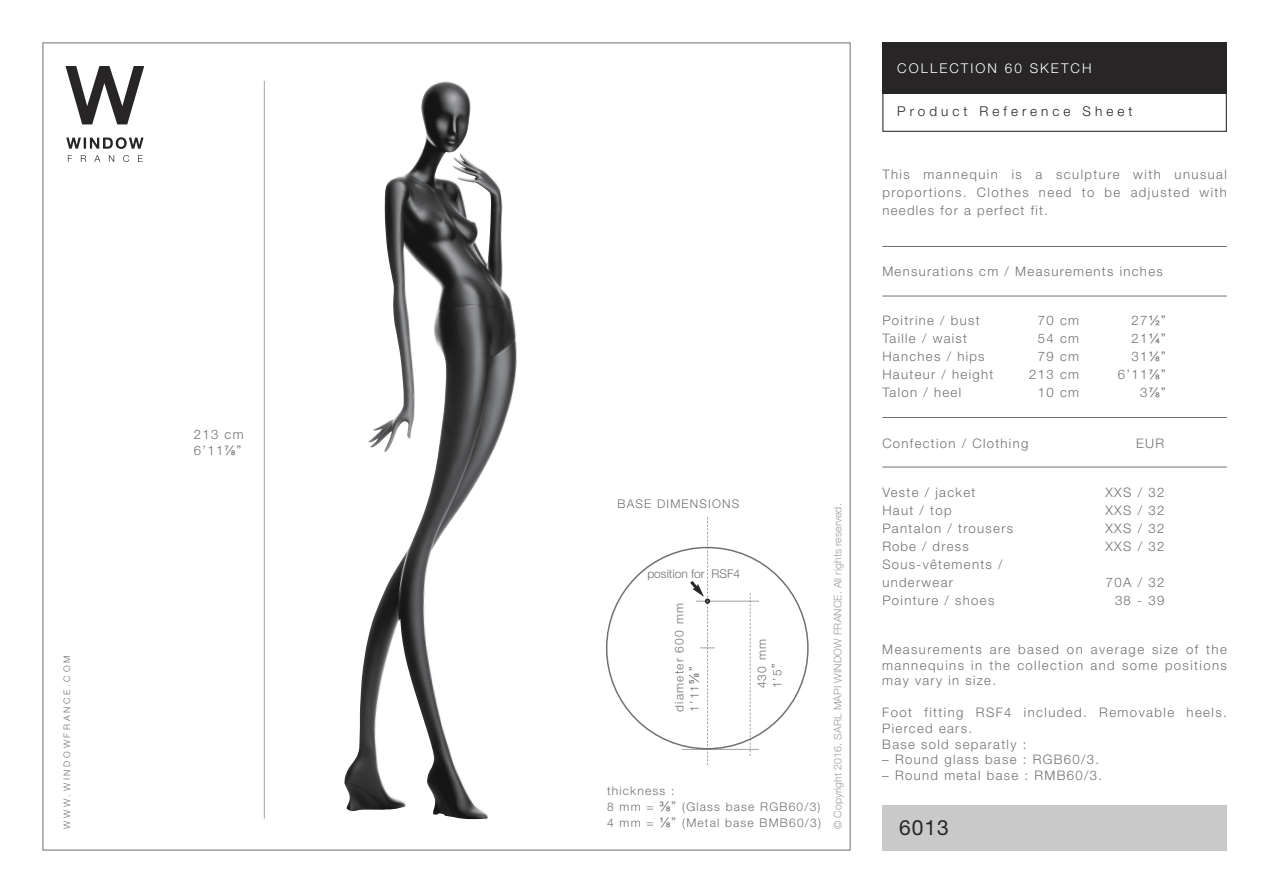
<style>
.page{position:relative;width:1263px;height:893px;background:#fff}
.page>*{position:absolute;margin:0;border:0;box-sizing:border-box;transform-origin:0 0}
.t1{font:21px "Helvetica Neue LT Std";color:#272526}
.t2{font:300 13.5px "Helvetica Neue LT Pro";letter-spacing:.3em;color:#272526}
.t3{font:300 13.5px "Helvetica Neue LT Pro";letter-spacing:.15em;color:#fff}
.t4{font:300 13.2px/15.8px "Helvetica Neue LT Pro";letter-spacing:.1em;color:#727172}
.t5{font:300 13.2px "Helvetica Neue LT Pro";letter-spacing:.08em;color:#727172}
.t6{font:13.2px "Arial";color:#727172}
.t7{font:300 12px/15.5px "Helvetica Neue LT Pro";letter-spacing:.1em;color:#727172}
.t8{font:300 12px "Helvetica Neue LT Pro";color:#727172}
.t9{font:300 10.5px "Helvetica Neue LT Pro";letter-spacing:.01em;color:#9e9d9d}
.t10{font:300 9px "Helvetica Neue LT Std";letter-spacing:.3em;color:#727172}
.s1{font-family:"Arial";font-weight:400}
.s2{font-family:"Arial";font-weight:400;font-size:13.2px}
.s3{font-family:"Helvetica Neue LT Pro";font-weight:300}
</style>
<div class="page">
<div style="left:882px;top:43px;width:345px;height:51px;background:#272526"></div>
<div style="left:882px;top:43px;width:345px;height:89px;border:1px solid #272526"></div>
<img style="left:344px;top:81px;width:173px;height:738px">
<hr style="left:264px;top:81px;width:1px;height:737px;background:#b3b3b3">
<div style="left:882px;top:805px;width:345px;height:45px;background:#c9c9c9"></div>
<hr style="left:882px;top:467px;width:345px;height:1px;background:#727172">
<hr style="left:882px;top:417px;width:345px;height:1px;background:#727172">
<hr style="left:882px;top:296px;width:345px;height:1px;background:#727172">
<hr style="left:882px;top:246px;width:345px;height:1px;background:#727172">
<svg style="left:606px;top:517px;width:203px;height:248px"></svg>
<svg style="left:65px;top:66px;width:79px;height:58px"></svg>
<svg style="left:68px;top:155px;width:4px;height:7px"></svg>
<svg style="left:81px;top:155px;width:5px;height:7px"></svg>
<svg style="left:94px;top:155px;width:6px;height:7px"></svg>
<svg style="left:109px;top:155px;width:5px;height:7px"></svg>
<svg style="left:123px;top:155px;width:6px;height:7px"></svg>
<svg style="left:138px;top:155px;width:5px;height:7px"></svg>
<svg style="left:66px;top:137px;width:77px;height:12px"></svg>
<p class="t10" style="left:64px;top:828px;width:174px;rotate:-90deg">WWW.WINDOWFRANCE.COM</p>
<p class="t4" style="left:194px;top:427px;width:51px">213 cm<br>6’11<span class="s1">⅞”</span></p>
<p class="t7" style="left:617px;top:497px;width:123px">BASE DIMENSIONS</p>
<p class="t8" style="left:647px;top:570px;width:94px">position for RSF4</p>
<p class="t7" style="left:673px;top:712px;width:110px;rotate:-90deg">diameter 600 mm<br>1’11<span class="s2">⅝”</span></p>
<p class="t7" style="left:755px;top:688px;width:51px;rotate:-90deg">430 mm<br>1’5<span class="s2">”</span></p>
<p class="t7" style="left:607px;top:784px;width:215px;line-height:15.9px">thickness :<br>8 mm = <span class="s2">⅜”</span> (Glass base RGB60/3)<br>4 mm = <span class="s2">⅛”</span> (Metal base BMB60/3)</p>
<p class="t9" style="left:834px;top:829px;width:327px;rotate:-90deg">© Copyright 2016. SARL MAPI WINDOW FRANCE. All rights reserved.</p>
<p class="t3" style="left:897px;top:63px;width:196px">COLLECTION 60 SKETCH</p>
<p class="t2" style="left:897px;top:106px;width:237px">Product Reference Sheet</p>
<p class="t4" style="left:882px;top:167px;width:346px;line-height:18px;text-align:justify">This mannequin is a sculpture with unusual proportions. Clothes need to be adjusted with needles for a perfect fit.</p>
<p class="t4" style="left:882px;top:264px;width:282px">Mensurations cm / Measurements inches</p>
<p class="t4" style="left:882px;top:314px;width:99px">Poitrine / bust</p>
<p class="t4" style="left:1038px;top:314px;width:43px">70 cm</p>
<p class="t4" style="left:1131px;top:314px;width:35px">27<span class="s1">½”</span></p>
<p class="t4" style="left:882px;top:332px;width:86px">Taille / waist</p>
<p class="t4" style="left:1038px;top:332px;width:43px">54 cm</p>
<p class="t4" style="left:1131px;top:332px;width:35px">21<span class="s1">¼”</span></p>
<p class="t4" style="left:882px;top:350px;width:104px">Hanches / hips</p>
<p class="t4" style="left:1038px;top:350px;width:43px">79 cm</p>
<p class="t4" style="left:1131px;top:350px;width:35px">31<span class="s1">⅛”</span></p>
<p class="t4" style="left:882px;top:368px;width:112px">Hauteur / height</p>
<p class="t4" style="left:1029px;top:368px;width:51px">213 cm</p>
<p class="t4" style="left:1118px;top:368px;width:49px">6’11<span class="s1">⅞”</span></p>
<p class="t4" style="left:882px;top:386px;width:80px">Talon / heel</p>
<p class="t4" style="left:1038px;top:386px;width:43px">10 cm</p>
<p class="t6" style="left:1140px;top:385px;width:27px"><span class="s3">3</span>⅞”</p>
<p class="t4" style="left:882px;top:436px;width:147px">Confection / Clothing</p>
<p class="t4" style="left:1136px;top:436px;width:30px">EUR</p>
<p class="t4" style="left:882px;top:486px;width:95px">Veste / jacket</p>
<p class="t4" style="left:1105px;top:486px;width:60px">XXS / 32</p>
<p class="t4" style="left:882px;top:504px;width:71px">Haut / top</p>
<p class="t4" style="left:1105px;top:504px;width:60px">XXS / 32</p>
<p class="t4" style="left:882px;top:522px;width:132px">Pantalon / trousers</p>
<p class="t4" style="left:1105px;top:522px;width:60px">XXS / 32</p>
<p class="t5" style="left:882px;top:542px;width:88px">Robe / dress</p>
<p class="t4" style="left:1105px;top:540px;width:60px">XXS / 32</p>
<p class="t4" style="left:882px;top:557px;width:122px;line-height:18px">Sous-vêtements / underwear</p>
<p class="t4" style="left:1106px;top:576px;width:60px">70A / 32</p>
<p class="t4" style="left:882px;top:594px;width:113px">Pointure / shoes</p>
<p class="t4" style="left:1115px;top:594px;width:51px">38 - 39</p>
<p class="t4" style="left:882px;top:643px;width:346px;text-align:justify">Measurements are based on average size of the mannequins in the collection and some positions may vary in size.</p>
<p class="t4" style="left:882px;top:706px;width:346px">Foot fitting RSF4 included. Removable heels.<br>Pierced ears.<br>Base sold separatly :</p>
<p class="t4" style="left:882px;top:753px;width:218px">– Round glass base : RGB60/3.</p>
<p class="t4" style="left:882px;top:769px;width:221px">– Round metal base : RMB60/3.</p>
<h1 class="t1" style="left:899px;top:820px;width:51px">6013</h1>
</div>
